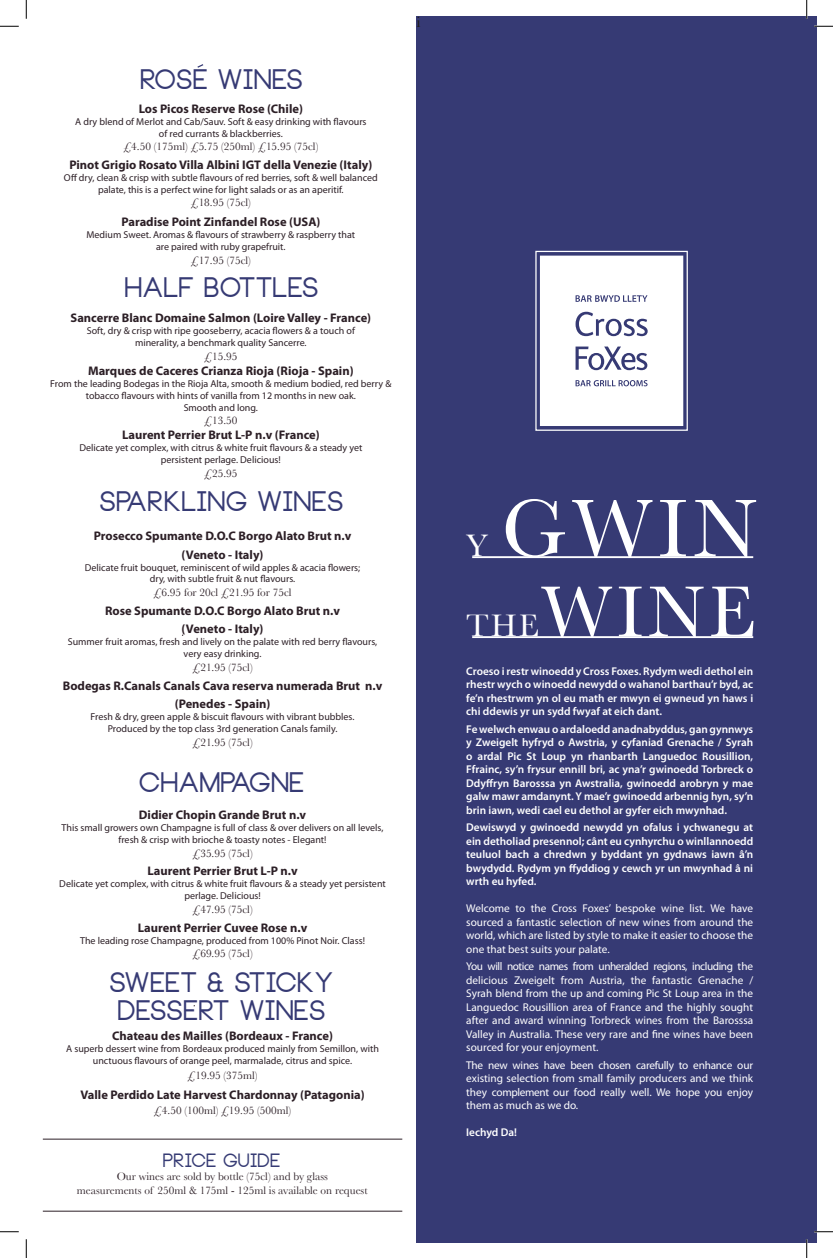
<style>
.page{position:relative;width:833px;height:1258px;background:#fff}
.page>*{position:absolute;margin:0;border:0;box-sizing:border-box;transform-origin:0 0}
.t1{font:85px "Baskerville";color:#fff}
.t2{font:75px "Baskerville";color:#fff}
.t3{font:32.5px "Baskerville";color:#fff}
.t4{font:700 27.5px "Neou";color:#363a74}
.t5{font:700 18.75px "Neou";color:#363b74}
.t6{font:15px "Times";color:#231f20}
.t7{font:700 12.5px "Myriad Pro";color:#2c1f26}
.t8{font:600 11.25px/13.5px "Myriad Pro";color:#fff;text-align:justify}
.t9{font:11.25px/13.5px "Myriad Pro";color:#fff;text-align:justify}
.t10{font:11.25px "Baskerville";color:#2c1f26}
.t11{font:10px/12px "Myriad Pro";color:#2c1f26;text-align:center}
</style>
<div class="page">
<div style="left:416px;top:16px;width:400px;height:1226px;background:#363a74"></div>
<div style="left:535px;top:251px;width:152px;height:180px;border:1px solid #fff"></div>
<svg style="left:539px;top:255px;width:143px;height:171px;background:#f0f1f5"></svg>
<hr style="left:472px;top:556px;width:280px;height:2px;background:#fff">
<hr style="left:472px;top:636px;width:280px;height:2px;background:#fff">
<svg style="left:197px;top:64px;width:7px;height:4px"></svg>
<hr style="left:43px;top:1138px;width:359px;height:1px;background:#2c1f26">
<hr style="left:43px;top:1210px;width:359px;height:1px;background:#2c1f26">
<svg style="left:0;top:25px;width:19px;height:2px"></svg>
<svg style="left:814px;top:25px;width:18px;height:2px"></svg>
<svg style="left:0;top:1231px;width:19px;height:1px"></svg>
<svg style="left:814px;top:1230px;width:18px;height:2px"></svg>
<svg style="left:25px;top:0;width:2px;height:19px"></svg>
<svg style="left:25px;top:1239px;width:2px;height:18px"></svg>
<svg style="left:805px;top:0;width:2px;height:19px"></svg>
<svg style="left:805px;top:1239px;width:2px;height:18px"></svg>
<p class="t4" style="left:141px;top:66px;width:164px">ROSE WINES</p>
<p class="t7" style="left:139px;top:100px;width:166px">Los Picos Reserve Rose (Chile)</p>
<p class="t11" style="left:75px;top:115px;width:293px">A dry blend of Merlot and Cab/Sauv. Soft &amp; easy drinking with flavours</p>
<p class="t11" style="left:159px;top:127px;width:125px">of red currants &amp; blackberries.</p>
<p class="t10" style="left:123px;top:140px;width:196px">£4.50 (175ml) £5.75 (250ml) £15.95 (75cl)</p>
<p class="t7" style="left:69px;top:156px;width:304px">Pinot Grigio Rosato Villa Albini IGT della Venezie (Italy)</p>
<p class="t11" style="left:64px;top:171px;width:315px">Off dry, clean &amp; crisp with subtle flavours of red berries, soft &amp; well balanced</p>
<p class="t11" style="left:98px;top:183px;width:247px">palate, this is a perfect wine for light salads or as an aperitif.</p>
<p class="t10" style="left:190px;top:196px;width:62px">£18.95 (75cl)</p>
<p class="t7" style="left:121px;top:214px;width:200px">Paradise Point Zinfandel Rose (USA)</p>
<p class="t11" style="left:86px;top:229px;width:270px">Medium Sweet. Aromas &amp; flavours of strawberry &amp; raspberry that</p>
<p class="t11" style="left:156px;top:241px;width:131px">are paired with ruby grapefruit.</p>
<p class="t10" style="left:190px;top:253px;width:62px">£17.95 (75cl)</p>
<p class="t4" style="left:125px;top:273px;width:196px">HALF BOTTLES</p>
<p class="t7" style="left:70px;top:309px;width:302px">Sancerre Blanc Domaine Salmon (Loire Valley - France)</p>
<p class="t11" style="left:87px;top:324px;width:269px">Soft, dry &amp; crisp with ripe gooseberry, acacia flowers &amp; a touch of</p>
<p class="t11" style="left:135px;top:336px;width:173px">minerality, a benchmark quality Sancerre.</p>
<p class="t10" style="left:204px;top:349px;width:35px">£15.95</p>
<p class="t7" style="left:88px;top:362px;width:267px">Marques de Caceres Crianza Rioja (Rioja - Spain)</p>
<p class="t11" style="left:50px;top:377px;width:342px">From the leading Bodegas in the Rioja Alta, smooth &amp; medium bodied, red berry &amp; tobacco flavours with hints of vanilla from 12 months in new oak.</p>
<p class="t11" style="left:183px;top:401px;width:76px">Smooth and long.</p>
<p class="t10" style="left:204px;top:414px;width:35px">£13.50</p>
<p class="t7" style="left:122px;top:426px;width:199px">Laurent Perrier Brut L-P n.v (France)</p>
<p class="t11" style="left:79px;top:441px;width:284px">Delicate yet complex, with citrus &amp; white fruit flavours &amp; a steady yet</p>
<p class="t11" style="left:161px;top:453px;width:121px">persistent perlage. Delicious!</p>
<p class="t10" style="left:204px;top:466px;width:35px">£25.95</p>
<p class="t4" style="left:100px;top:488px;width:245px">SPARKLING WINEs</p>
<p class="t7" style="left:94px;top:528px;width:259px">Prosecco Spumante D.O.C Borgo Alato Brut n.v</p>
<p class="t7" style="left:181px;top:546px;width:83px">(Veneto - Italy)</p>
<p class="t11" style="left:85px;top:561px;width:277px">Delicate fruit bouquet, reminiscent of wild apples &amp; acacia flowers;</p>
<p class="t11" style="left:150px;top:572px;width:147px">dry, with subtle fruit &amp; nut flavours.</p>
<p class="t10" style="left:153px;top:585px;width:139px">£6.95 for 20cl £21.95 for 75cl</p>
<p class="t7" style="left:105px;top:602px;width:236px">Rose Spumante D.O.C Borgo Alato Brut n.v</p>
<p class="t7" style="left:181px;top:621px;width:83px">(Veneto - Italy)</p>
<p class="t11" style="left:68px;top:635px;width:311px">Summer fruit aromas, fresh and lively on the palate with red berry flavours,</p>
<p class="t11" style="left:183px;top:647px;width:79px">very easy drinking.</p>
<p class="t10" style="left:192px;top:660px;width:62px">£21.95 (75cl)</p>
<p class="t7" style="left:63px;top:677px;width:321px">Bodegas R.Canals Canals Cava reserva numerada Brut n.v</p>
<p class="t7" style="left:175px;top:696px;width:97px">(Penedes - Spain)</p>
<p class="t11" style="left:90px;top:710px;width:265px">Fresh &amp; dry, green apple &amp; biscuit flavours with vibrant bubbles.</p>
<p class="t11" style="left:108px;top:722px;width:231px">Produced by the top class 3rd generation Canals family.</p>
<p class="t10" style="left:192px;top:735px;width:62px">£21.95 (75cl)</p>
<p class="t4" style="left:140px;top:768px;width:167px">CHAMPAGNE</p>
<p class="t7" style="left:139px;top:806px;width:169px">Didier Chopin Grande Brut n.v</p>
<p class="t11" style="left:62px;top:821px;width:323px">This small growers own Champagne is full of class &amp; over delivers on all levels, fresh &amp; crisp with brioche &amp; toasty notes - Elegant!</p>
<p class="t10" style="left:192px;top:846px;width:62px">£35.95 (75cl)</p>
<p class="t7" style="left:147px;top:863px;width:152px">Laurent Perrier Brut L-P n.v</p>
<p class="t11" style="left:59px;top:877px;width:328px">Delicate yet complex, with citrus &amp; white fruit flavours &amp; a steady yet persistent perlage. Delicious!</p>
<p class="t10" style="left:192px;top:902px;width:62px">£47.95 (75cl)</p>
<p class="t7" style="left:138px;top:919px;width:171px">Laurent Perrier Cuvee Rose n.v</p>
<p class="t11" style="left:80px;top:934px;width:286px">The leading rose Champagne, produced from 100% Pinot Noir. Class!</p>
<p class="t10" style="left:192px;top:946px;width:62px">£69.95 (75cl)</p>
<p class="t4" style="left:110px;top:968px;width:226px">SWEET &amp; STICKY</p>
<p class="t4" style="left:118px;top:996px;width:210px">DESSERT WINEs</p>
<p class="t7" style="left:112px;top:1027px;width:222px">Chateau des Mailles (Bordeaux - France)</p>
<p class="t11" style="left:66px;top:1042px;width:314px">A superb dessert wine from Bordeaux produced mainly from Semillon, with</p>
<p class="t11" style="left:93px;top:1054px;width:261px">unctuous flavours of orange peel, marmalade, citrus and spice.</p>
<p class="t10" style="left:187px;top:1068px;width:72px">£19.95 (375ml)</p>
<p class="t7" style="left:80px;top:1086px;width:285px">Valle Perdido Late Harvest Chardonnay (Patagonia)</p>
<p class="t10" style="left:154px;top:1103px;width:139px">£4.50 (100ml) £19.95 (500ml)</p>
<p class="t5" style="left:163px;top:1150px;width:119px">PRICE GUIDE</p>
<p class="t10" style="left:117px;top:1169px;width:212px">Our wines are sold by bottle (75cl) and by glass</p>
<p class="t10" style="left:77px;top:1183px;width:292px">measurements of 250ml &amp; 175ml - 125ml is available on request</p>
<p class="t6" style="left:416px;top:8px;width:6px">i</p>
<p class="t3" style="left:466px;top:526px;width:24px">Y</p>
<p class="t1" style="left:501px;top:478px;width:257px">GWIN</p>
<p class="t2" style="left:541px;top:568px;width:216px">WINE</p>
<p class="t3" style="left:466px;top:606px;width:74px">THE</p>
<p class="t8" style="left:466px;top:663px;width:288px">Croeso i restr winoedd y Cross Foxes. Rydym wedi dethol ein rhestr wych o winoedd newydd o wahanol barthau’r byd, ac fe’n rhestrwm yn ol eu math er mwyn ei gwneud yn haws i chi ddewis yr un sydd fwyaf at eich dant.</p>
<p class="t8" style="left:466px;top:721px;width:288px">Fe welwch enwau o ardaloedd anadnabyddus, gan gynnwys y Zweigelt hyfryd o Awstria, y cyfaniad Grenache / Syrah o ardal Pic St Loup yn rhanbarth Languedoc Rousillion, Ffrainc, sy’n frysur ennill bri, ac yna’r gwinoedd Torbreck o Ddyffryn Barosssa yn Awstralia, gwinoedd arobryn y mae galw mawr amdanynt. Y mae’r gwinoedd arbennig hyn, sy’n brin iawn, wedi cael eu dethol ar gyfer eich mwynhad.</p>
<p class="t8" style="left:466px;top:820px;width:288px">Dewiswyd y gwinoedd newydd yn ofalus i ychwanegu at ein detholiad presennol; cânt eu cynhyrchu o winllannoedd teuluol bach a chredwn y byddant yn gydnaws iawn â’n bwydydd. Rydym yn ffyddiog y cewch yr un mwynhad â ni wrth eu hyfed.</p>
<p class="t9" style="left:466px;top:901px;width:288px">Welcome to the Cross Foxes’ bespoke wine list. We have sourced a fantastic selection of new wines from around the world, which are listed by style to make it easier to choose the one that best suits your palate.</p>
<p class="t9" style="left:466px;top:959px;width:288px">You will notice names from unheralded regions, including the delicious Zweigelt from Austria, the fantastic Grenache / Syrah blend from the up and coming Pic St Loup area in the Languedoc Rousillion area of France and the highly sought after and award winning Torbreck wines from the Barosssa Valley in Australia. These very rare and fine wines have been sourced for your enjoyment.</p>
<p class="t9" style="left:466px;top:1057px;width:288px">The new wines have been chosen carefully to enhance our existing selection from small family producers and we think they complement our food really well. We hope you enjoy them as much as we do.</p>
<p class="t8" style="left:466px;top:1125px;width:52px">Iechyd Da!</p>
</div>
